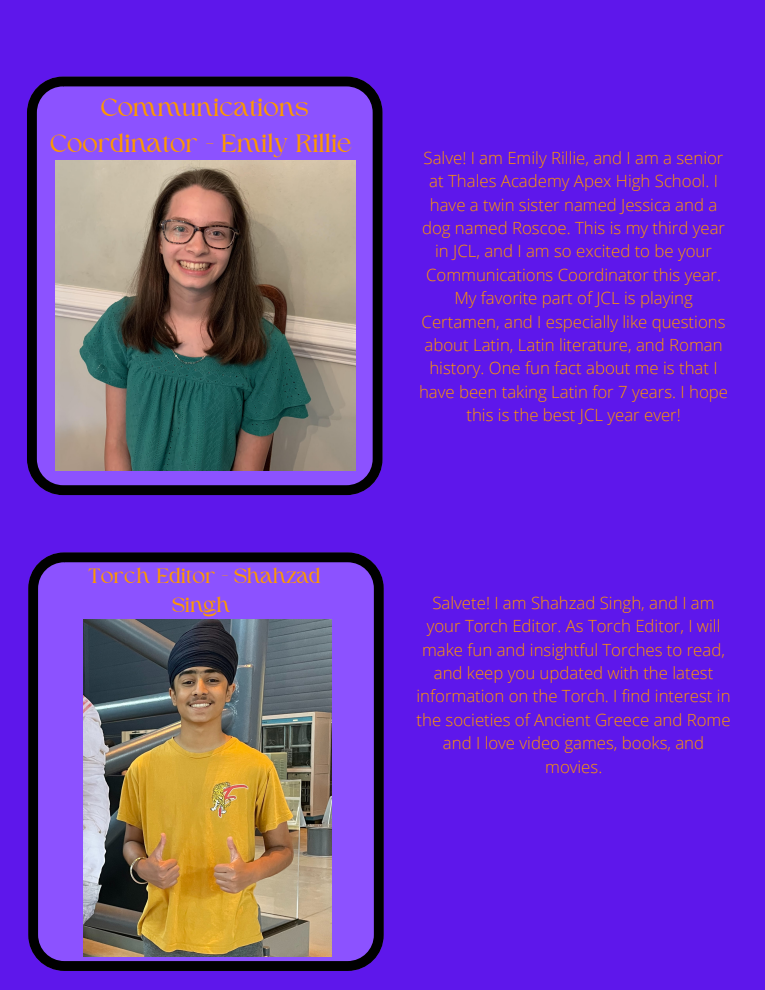
<style>
.page{position:relative;width:765px;height:990px;background:#5e17eb}
.page>*{position:absolute;margin:0;border:0;box-sizing:border-box;transform-origin:0 0}
.t1{font:25.6px/35.7px "Higuen";color:#fd9800;text-align:center}
.t2{font:21.12px/29.5px "Higuen";color:#fd9800;text-align:center}
.t3{font:300 16.8px/23.4px "Open Sans";color:#fd9800;text-align:center}
</style>
<div class="page">
<svg style="left:27px;top:77px;width:356px;height:418px"></svg>
<img style="left:55px;top:161px;width:301px;height:309px">
<svg style="left:28px;top:552px;width:356px;height:419px"></svg>
<img style="left:83px;top:620px;width:248px;height:337px">
<h1 class="t1" style="left:51px;top:92px;width:303px">Communications<br>Coordinator - Emily Rillie</h1>
<p class="t2" style="left:88px;top:563px;width:234px">Torch Editor - Shahzad<br>Singh</p>
<p class="t3" style="left:419px;top:145px;width:310px">Salve! I am Emily Rillie, and I am a senior at Thales Academy Apex High School. I have a twin sister named Jessica and a dog named Roscoe. This is my third year in JCL, and I am so excited to be your Communications Coordinator this year.<br>My favorite part of JCL is playing Certamen, and I especially like questions about Latin, Latin literature, and Roman history. One fun fact about me is that I have been taking Latin for 7 years. I hope this is the best JCL year ever!</p>
<p class="t3" style="left:416px;top:591px;width:316px">Salvete! I am Shahzad Singh, and I am your Torch Editor. As Torch Editor, I will make fun and insightful Torches to read, and keep you updated with the latest information on the Torch. I find interest in the societies of Ancient Greece and Rome and I love video games, books, and movies.</p>
</div>
